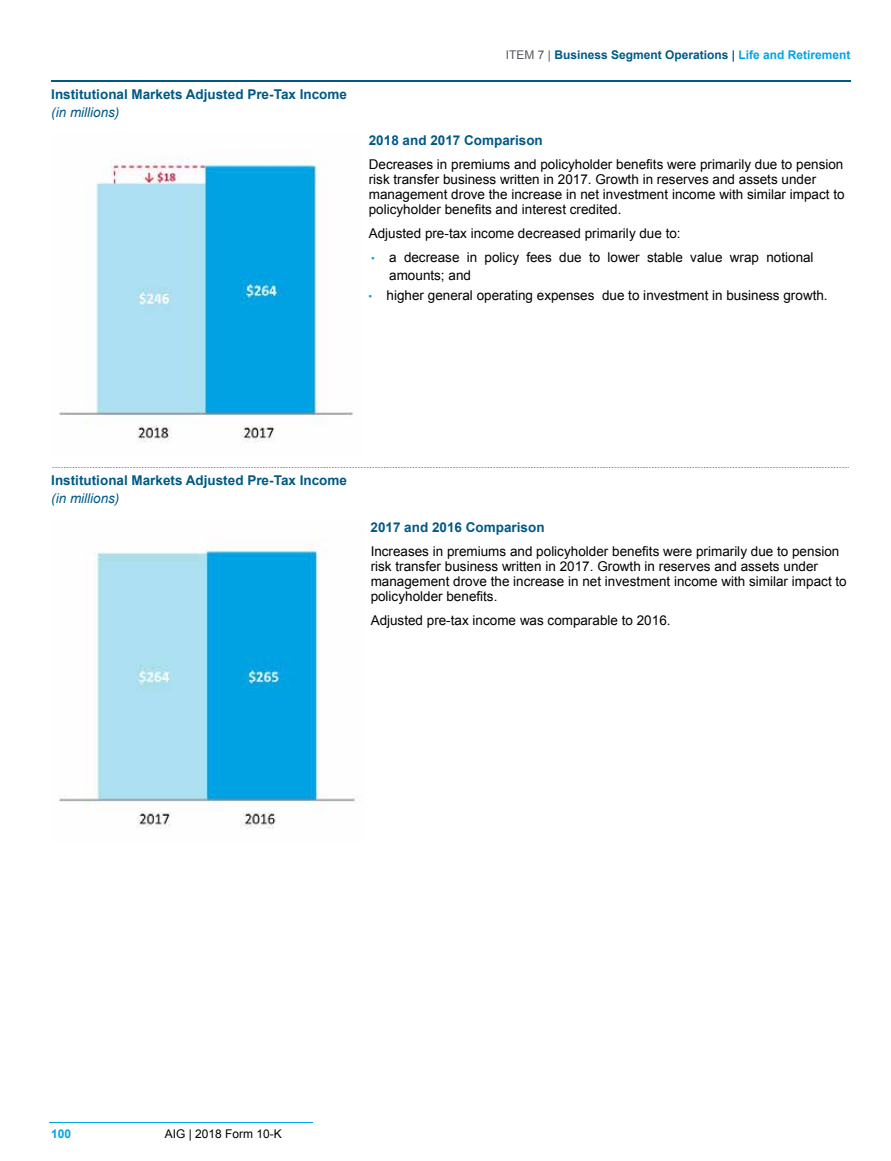
<style>
.page{position:relative;width:891px;height:1161px;background:#fff}
.page>*{position:absolute;margin:0;border:0;box-sizing:border-box;transform-origin:0 0}
.t1{font:13.5px/15px "Arial";color:#000}
.t2{font:700 13.5px "Arial";color:#005985}
.t3{font:italic 13.5px "Arial";color:#005985}
.t4{font:700 12px "Arial";color:#005985}
.t5{font:12px "Arial";color:#000}
.t6{font:700 12px "Arial";color:#00a4e4}
.s1{font-weight:400;color:#54565b}
.s2{color:#00a4e4}
.s3{font-size:10.5px;color:#00a4e4}
</style>
<div class="page">
<hr style="left:49px;top:1122px;width:264px;height:1px;background:#00a4e4">
<hr style="left:51px;top:81px;width:799px;height:1px;background:#005985">
<img style="left:52px;top:467px;width:797px;height:1px">
<img style="left:59px;top:158px;width:294px;height:285px">
<img style="left:58px;top:536px;width:297px;height:293px">
<p class="t2" style="left:51px;top:85px;width:297px">Institutional Markets Adjusted Pre-Tax Income</p>
<p class="t3" style="left:51px;top:103px;width:70px">(in millions)</p>
<p class="t4" style="left:506px;top:47px;width:346px"><span class="s1">ITEM 7 |</span> Business Segment Operations | <span class="s2">Life and Retirement</span></p>
<p class="t2" style="left:369px;top:131px;width:176px">2018 and 2017 Comparison</p>
<p class="t1" style="left:369px;top:157px;width:477px">Decreases in premiums and policyholder benefits were primarily due to pension risk transfer business written in 2017. Growth in reserves and assets under management drove the increase in net investment income with similar impact to policyholder benefits and interest credited.</p>
<p class="t1" style="left:369px;top:226px;width:313px">Adjusted pre-tax income decreased primarily due to:</p>
<p class="t1" style="left:389px;top:249px;width:426px;line-height:17.9px;text-indent:-18px"><span class="s3">•</span> a decrease in policy fees due to lower stable value wrap notional amounts; and</p>
<p class="t1" style="left:369px;top:288px;width:461px"><span class="s3">•</span> higher general operating expenses due to investment in business growth.</p>
<p class="t2" style="left:51px;top:472px;width:297px">Institutional Markets Adjusted Pre-Tax Income</p>
<p class="t3" style="left:51px;top:490px;width:70px">(in millions)</p>
<p class="t2" style="left:371px;top:518px;width:176px">2017 and 2016 Comparison</p>
<p class="t1" style="left:371px;top:543px;width:478px">Increases in premiums and policyholder benefits were primarily due to pension risk transfer business written in 2017. Growth in reserves and assets under management drove the increase in net investment income with similar impact to policyholder benefits.</p>
<p class="t1" style="left:371px;top:612px;width:301px">Adjusted pre-tax income was comparable to 2016.</p>
<p class="t6" style="left:51px;top:1126px;width:21px">100</p>
<p class="t5" style="left:165px;top:1126px;width:119px">AIG | 2018 Form 10-K</p>
</div>
